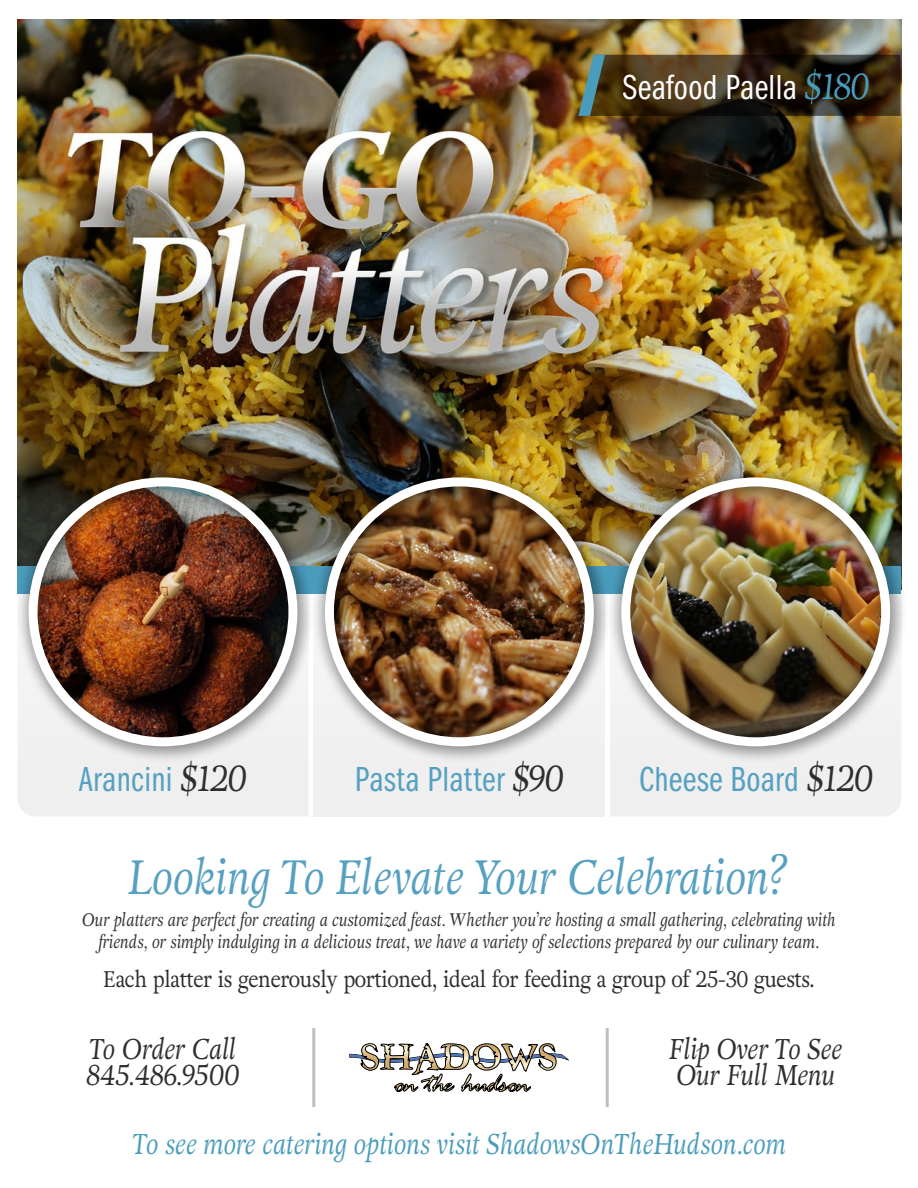
<style>
.page{position:relative;width:918px;height:1188px;background:#fff}
.page>*{position:absolute;margin:0;border:0;box-sizing:border-box;transform-origin:0 0}
.t1{font:italic 48px "Adriane Text";color:#56a0c1;scale:.87 1}
.t2{font:36px "Franklin Gothic URW Com Boo";letter-spacing:.01em;color:#56a0c1}
.t3{font:36px "Franklin Gothic URW Com Boo";letter-spacing:.01em;color:#fff}
.t4{font:italic 28.5px "Adriane Text";color:#4a9cbd;scale:.87 1}
.t5{font:italic 28.5px/25.5px "Adriane Text";color:#2e2e2f;scale:.87 1}
.t6{font:22.5px "Adriane Text";letter-spacing:-.02em;color:#2e2e2f;scale:.87 1}
.t7{font:italic 18px/21.6px "Adriane Text";color:#2e2e2f;text-align:center;scale:.87 1}
.s1{font-family:"Adriane Text";font-style:italic;color:#4a9cbd}
.s2{font-family:"Adriane Text";font-style:italic;color:#2e2e2f}
</style>
<div class="page">
<div style="left:18px;top:764px;width:290px;height:52px;background:#efeff0"></div>
<div style="left:314px;top:567px;width:291px;height:249px;background:#efeff0"></div>
<div style="left:610px;top:764px;width:291px;height:52px;background:#efeff0"></div>
<img style="left:17px;top:19px;width:884px;height:445px">
<div style="left:15px;top:464px;width:300px;height:300px;background:#000;opacity:.75"></div>
<div style="left:29px;top:477px;width:268px;height:269px;border:9px solid #fff;border-radius:50%"></div>
<div style="left:312px;top:464px;width:299px;height:300px;background:#000;opacity:.75"></div>
<div style="left:325px;top:477px;width:269px;height:269px;border:9px solid #fff;border-radius:50%"></div>
<div style="left:608px;top:464px;width:299px;height:300px;background:#000;opacity:.75"></div>
<div style="left:621px;top:477px;width:269px;height:269px;border:9px solid #fff;border-radius:50%"></div>
<svg style="left:578px;top:55px;width:323px;height:61px;background:#382d19"></svg>
<svg style="left:350px;top:1043px;width:218px;height:49px"></svg>
<hr style="left:312px;top:1028px;width:3px;height:79px;background:#bcbec0">
<hr style="left:606px;top:1028px;width:3px;height:79px;background:#bcbec0">
<h2 class="t3" style="left:622px;top:62px;width:249px">Seafood Paella <span class="s1">$180</span></h2>
<h2 class="t2" style="left:79px;top:754px;width:170px">Arancini <span class="s2">$120</span></h2>
<h2 class="t2" style="left:355px;top:754px;width:211px">Pasta Platter <span class="s2">$90</span></h2>
<h2 class="t2" style="left:639px;top:754px;width:236px">Cheese Board <span class="s2">$120</span></h2>
<h1 class="t1" style="left:128px;top:843px;width:762px">Looking To Elevate Your Celebration?</h1>
<p class="t7" style="left:82px;top:909px;width:868px">Our platters are perfect for creating a customized feast. Whether you’re hosting a small gathering, celebrating with friends, or simply indulging in a delicious treat, we have a variety of selections prepared by our culinary team.</p>
<p class="t6" style="left:103px;top:963px;width:819px">Each platter is generously portioned, ideal for feeding a group of 25-30 guests.</p>
<h3 class="t5" style="left:86px;top:1037px;width:178px">To Order Call<br>845.486.9500</h3>
<h3 class="t5" style="left:669px;top:1037px;width:201px">Flip Over To See<br>Our Full Menu</h3>
<h3 class="t4" style="left:133px;top:1124px;width:753px">To see more catering options visit ShadowsOnTheHudson.com</h3>
</div>
